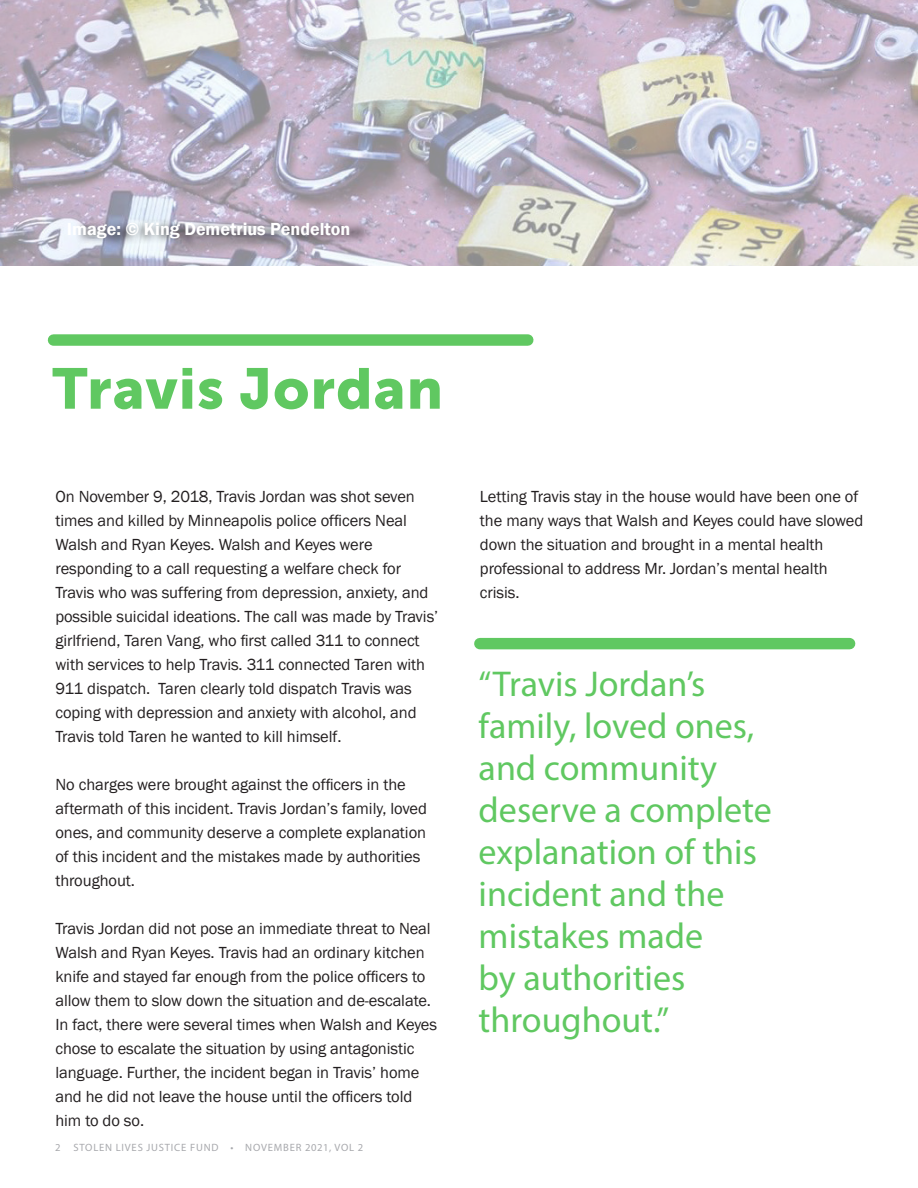
<style>
.page{position:relative;width:918px;height:1188px;background:#fff}
.page>*{position:absolute;margin:0;border:0;box-sizing:border-box;transform-origin:0 0}
.t1{font:57px "Museo Sans 900";letter-spacing:.02em;color:#60c861}
.t2{font:36px/42px "Myriad Pro";color:#60c861}
.t3{font:600 18px "Franklin Gothic";color:#fff}
.t4{font:16.5px/24px "Franklin Gothic";letter-spacing:-.005em;color:#231f20}
.t5{font:10.65px "Myriad Pro";letter-spacing:.075em;color:#a8a9ad}
</style>
<div class="page">
<div style="left:54px;top:334px;width:474px;height:12px;background:#60c861"></div>
<div style="left:480px;top:638px;width:370px;height:11px;background:#60c861"></div>
<img style="left:0;top:0;width:918px;height:266px">
<div style="left:75px;top:218px;width:297px;height:31px;background:#231f20;opacity:.82"></div>
<p class="t3" style="left:67px;top:218px;width:285px">Image: © King Demetrius Pendelton</p>
<p class="t1" style="left:52px;top:356px;width:392px">Travis Jordan</p>
<p class="t4" style="left:55px;top:485px;width:384px">On November 9, 2018, Travis Jordan was shot seven times and killed by Minneapolis police officers Neal Walsh and Ryan Keyes. Walsh and Keyes were responding to a call requesting a welfare check for Travis who was suffering from depression, anxiety, and possible suicidal ideations. The call was made by Travis’ girlfriend, Taren Vang, who first called 311 to connect with services to help Travis. 311 connected Taren with 911 dispatch. Taren clearly told dispatch Travis was coping with depression and anxiety with alcohol, and Travis told Taren he wanted to kill himself.</p>
<p class="t4" style="left:55px;top:773px;width:373px">No charges were brought against the officers in the aftermath of this incident. Travis Jordan’s family, loved ones, and community deserve a complete explanation of this incident and the mistakes made by authorities throughout.</p>
<p class="t4" style="left:55px;top:917px;width:383px">Travis Jordan did not pose an immediate threat to Neal Walsh and Ryan Keyes. Travis had an ordinary kitchen knife and stayed far enough from the police officers to allow them to slow down the situation and de-escalate.<br>In fact, there were several times when Walsh and Keyes chose to escalate the situation by using antagonistic language. Further, the incident began in Travis’ home and he did not leave the house until the officers told him to do so.</p>
<p class="t5" style="left:55px;top:1140px;width:310px">2 STOLEN LIVES JUSTICE FUND • NOVEMBER 2021, VOL 2</p>
<p class="t4" style="left:480px;top:485px;width:385px">Letting Travis stay in the house would have been one of the many ways that Walsh and Keyes could have slowed down the situation and brought in a mental health professional to address Mr. Jordan’s mental health crisis.</p>
<p class="t2" style="left:479px;top:663px;width:295px">“Travis Jordan’s family, loved ones, and community deserve a complete explanation of this incident and the mistakes made<br>by authorities throughout.”</p>
</div>
